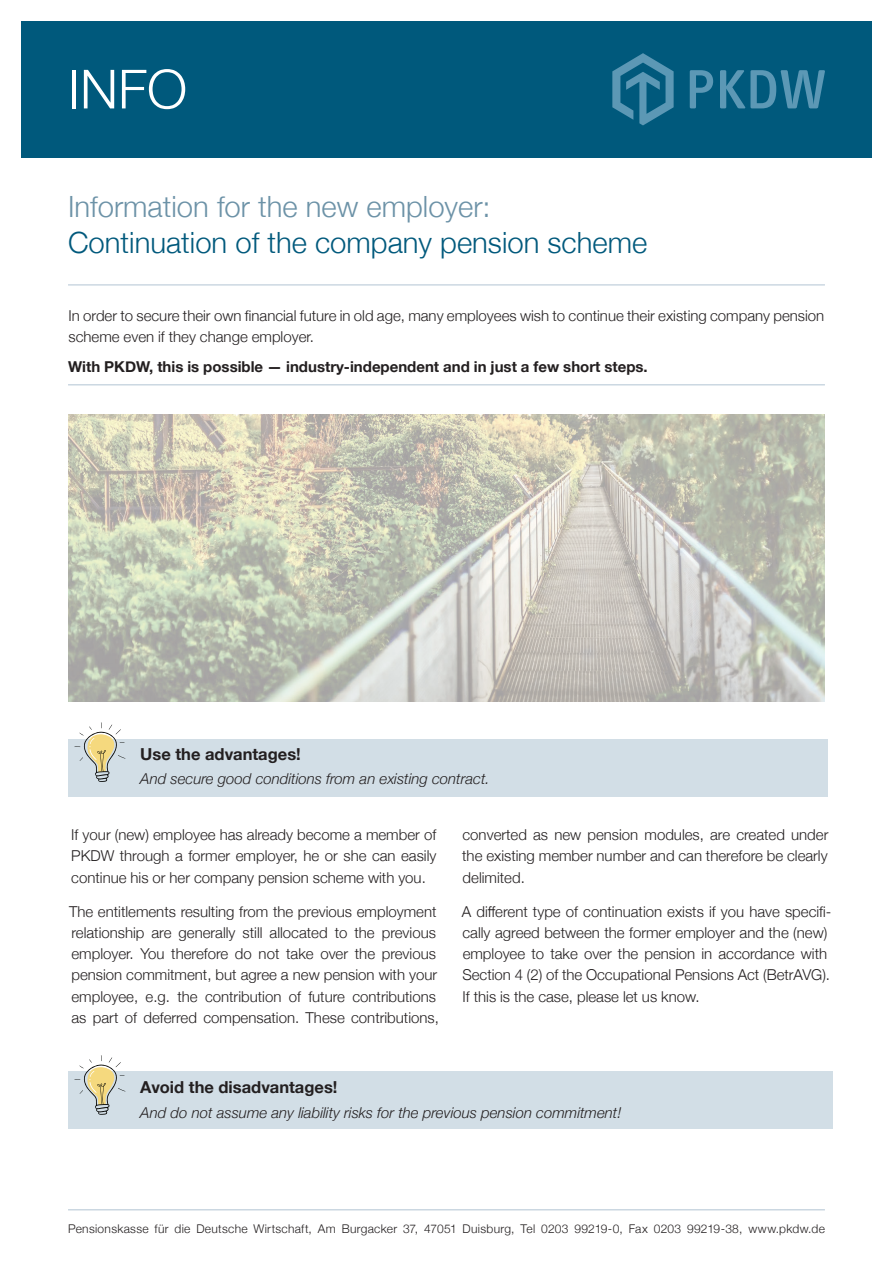
<style>
.page{position:relative;width:893px;height:1263px;background:#fff}
.page>*{position:absolute;margin:0;border:0;box-sizing:border-box;transform-origin:0 0}
.t1{font:300 54px "Helvetica Neue";color:#fff}
.t2{font:300 29.25px "Helvetica Neue";color:#00597c}
.t3{font:300 29.25px "Helvetica Neue";color:#6c92a7}
.t4{font:700 16.5px "Helvetica Neue";color:#231f20}
.t5{font:300 15px/21.3px "Helvetica Neue";color:#231f20}
.t6{font:italic 300 15px "Helvetica Neue";color:#231f20}
.t7{font:700 15px "Helvetica Neue";color:#231f20}
.t8{font:300 12px "Helvetica Neue";letter-spacing:.025em;color:#231f20}
</style>
<div class="page">
<hr style="left:68px;top:284px;width:757px;height:1px;background:#b2c4d3">
<hr style="left:68px;top:1209px;width:757px;height:1px;background:#b2c4d3">
<div style="left:21px;top:21px;width:851px;height:136px;background:#00597c"></div>
<svg style="left:690px;top:70px;width:135px;height:38px"></svg>
<svg style="left:612px;top:53px;width:62px;height:72px"></svg>
<hr style="left:68px;top:384px;width:757px;height:1px;background:#b2c4d3">
<img style="left:68px;top:415px;width:757px;height:287px">
<div style="left:68px;top:739px;width:760px;height:57px;background:#d2dee6"></div>
<div style="left:68px;top:1072px;width:765px;height:57px;background:#d2dee6"></div>
<svg style="left:74px;top:722px;width:52px;height:60px"></svg>
<svg style="left:74px;top:1055px;width:52px;height:60px"></svg>
<h1 class="t1" style="left:68px;top:46px;width:121px">INFO</h1>
<h2 class="t3" style="left:68px;top:183px;width:424px">Information for the new employer:</h2>
<h2 class="t2" style="left:68px;top:219px;width:581px">Continuation of the company pension scheme</h2>
<p class="t5" style="left:69px;top:304px;width:757px">In order to secure their own financial future in old age, many employees wish to continue their existing company pension scheme even if they change employer.</p>
<p class="t7" style="left:68px;top:355px;width:581px">With PKDW, this is possible — industry-independent and in just a few short steps.</p>
<p class="t4" style="left:140px;top:741px;width:162px">Use the advantages!</p>
<p class="t6" style="left:140px;top:767px;width:351px">And secure good conditions from an existing contract.</p>
<p class="t5" style="left:71px;top:823px;width:367px;text-align:justify">If your (new) employee has already become a member of PKDW through a former employer, he or she can easily continue his or her company pension scheme with you.</p>
<p class="t5" style="left:69px;top:899px;width:371px">The entitlements resulting from the previous employment relationship are generally still allocated to the previous employer. You therefore do not take over the previous pension commitment, but agree a new pension with your employee, e.g. the contribution of future contributions as part of deferred compensation. These contributions,</p>
<p class="t4" style="left:140px;top:1074px;width:199px">Avoid the disadvantages!</p>
<p class="t5" style="left:462px;top:823px;width:368px;text-align:justify">converted as new pension modules, are created under the existing member number and can therefore be clearly delimited.</p>
<p class="t5" style="left:462px;top:899px;width:371px">A different type of continuation exists if you have specifi&shy;cally agreed between the former employer and the (new) employee to take over the pension in accordance with Section 4 (2) of the Occupational Pensions Act (BetrAVG).<br>If this is the case, please let us know.</p>
<p class="t6" style="left:140px;top:1101px;width:483px">And do not assume any liability risks for the previous pension commitment!</p>
<p class="t8" style="left:68px;top:1219px;width:758px">Pensionskasse für die Deutsche Wirtschaft, Am Burgacker 37, 47051 Duisburg, Tel 0203 99219-0, Fax 0203 99219-38, www.pkdw.de</p>
</div>
